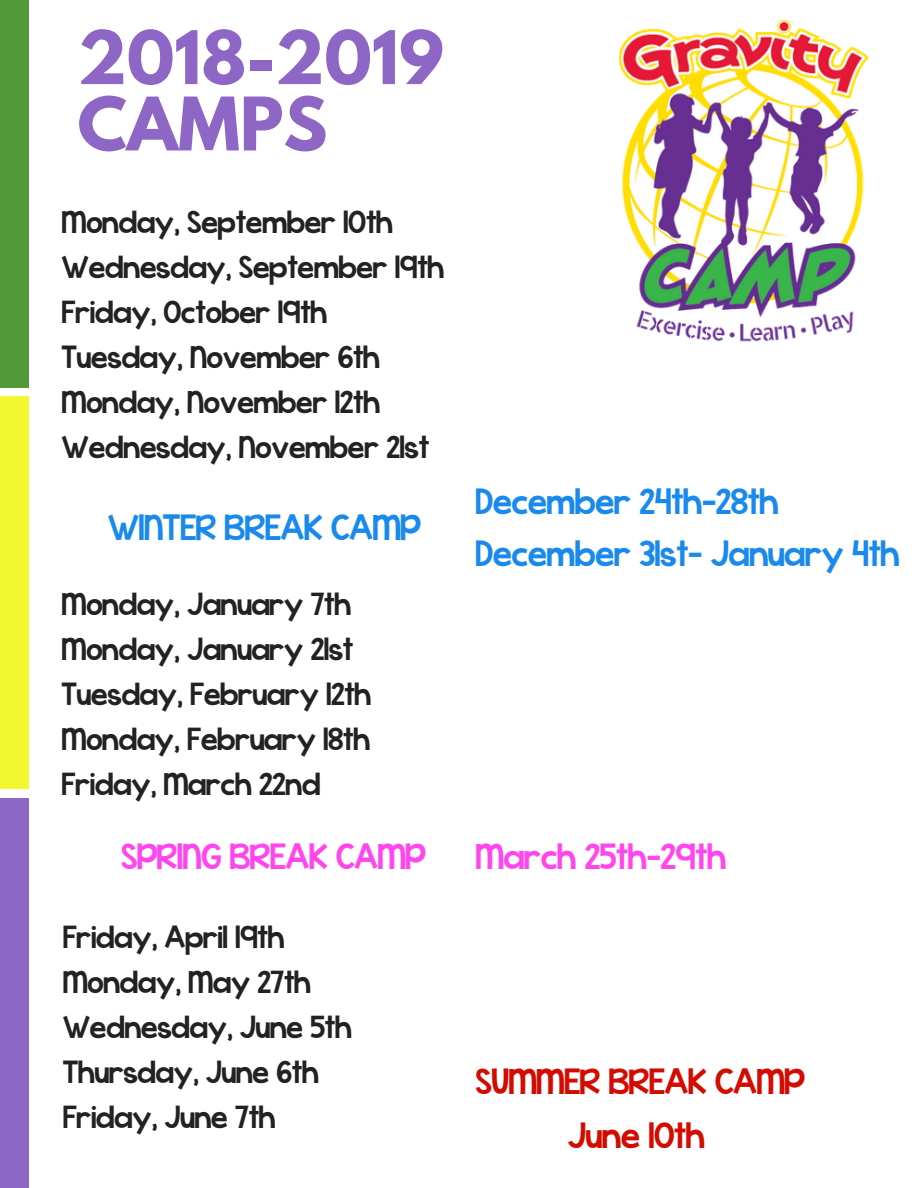
<style>
.page{position:relative;width:918px;height:1188px;background:#fff}
.page>*{position:absolute;margin:0;border:0;box-sizing:border-box;transform-origin:0 0}
.t1{font:700 65.4px/66.3px "League Spartan";color:#8e66c5}
.t2{font:37.35px/51.8px "KG Whatthe Teacher Wants";color:#1989ee}
.t3{font:37.35px "KG Whatthe Teacher Wants";color:#ff46ee}
.t4{font:37.35px "KG Whatthe Teacher Wants";color:#d30b00}
.t5{font:32.7px/45px "KG Whatthe Teacher Wants";color:#222}
</style>
<div class="page">
<div style="left:0;top:798px;width:29px;height:390px;background:#8e66c5"></div>
<div style="left:0;top:397px;width:29px;height:392px;background:#f2f72f"></div>
<div style="left:0;top:0;width:29px;height:387px;background:#529a39"></div>
<img style="left:620px;top:20px;width:249px;height:322px">
<h1 class="t1" style="left:78px;top:33px;width:368px">2018-2019<br>CAMPS</h1>
<p class="t5" style="left:62px;top:198px;width:384px">Monday, September 10th<br>Wednesday, September 19th<br>Friday, October 19th<br>Tuesday, November 6th<br>Monday, November 12th<br>Wednesday, November 21st</p>
<p class="t2" style="left:108px;top:500px;width:314px">WINTER BREAK CAMP</p>
<p class="t5" style="left:62px;top:581px;width:311px">Monday, January 7th<br>Monday, January 21st<br>Tuesday, February 12th<br>Monday, February 18th<br>Friday, March 22nd</p>
<p class="t3" style="left:122px;top:833px;width:306px">SPRING BREAK CAMP</p>
<p class="t5" style="left:63px;top:914px;width:290px">Friday, April 19th<br>Monday, May 27th<br>Wednesday, June 5th<br>Thursday, June 6th<br>Friday, June 7th</p>
<p class="t2" style="left:476px;top:474px;width:425px">December 24th-28th<br>December 31st- January 4th</p>
<p class="t3" style="left:476px;top:833px;width:252px">March 25th-29th</p>
<p class="t4" style="left:476px;top:1058px;width:331px">SUMMER BREAK CAMP</p>
<p class="t4" style="left:568px;top:1112px;width:138px">June 10th</p>
</div>
